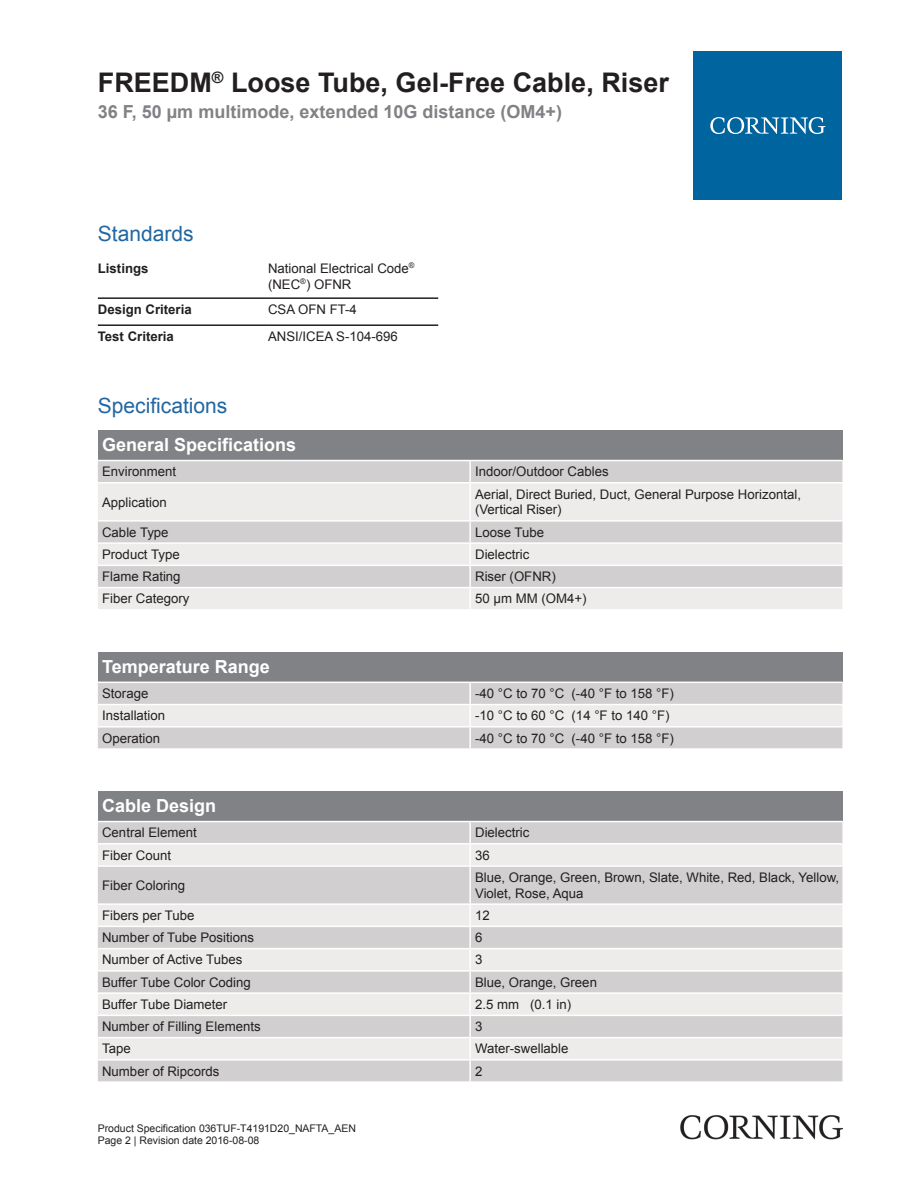
<style>
.page{position:relative;width:919px;height:1187px;background:#fff}
.page>*{position:absolute;margin:0;border:0;box-sizing:border-box;transform-origin:0 0}
.t1{font:700 27px "Arial";color:#231f20}
.t2{font:21px "Arial";color:#2166a2}
.t3{font:700 18px "Arial";color:#fff}
.t4{font:700 18px "Arial";color:#808285}
.t5{font:13.2px/15.9px "Arial";color:#231f20}
.t6{font:700 13.2px "Arial";color:#231f20}
.t7{font:10.5px/12.6px "Arial";color:#231f20}
</style>
<div class="page">
<hr style="left:98px;top:297px;width:170px;height:2px;background:#231f20">
<hr style="left:268px;top:297px;width:170px;height:2px;background:#231f20">
<hr style="left:98px;top:324px;width:170px;height:2px;background:#231f20">
<hr style="left:268px;top:324px;width:170px;height:2px;background:#231f20">
<div style="left:98px;top:430px;width:744px;height:29px;background:#808285"></div>
<div style="left:98px;top:461px;width:744px;height:21px;background:#d1cfcf"></div>
<svg style="left:98px;top:484px;width:744px;height:125px;background:#e3e2e1"></svg>
<hr style="left:469px;top:461px;width:2px;height:21px;background:#fff">
<hr style="left:469px;top:483px;width:2px;height:37px;background:#fff">
<hr style="left:469px;top:521px;width:2px;height:21px;background:#fff">
<hr style="left:469px;top:544px;width:2px;height:20px;background:#fff">
<hr style="left:469px;top:566px;width:2px;height:21px;background:#fff">
<hr style="left:469px;top:588px;width:2px;height:21px;background:#fff">
<hr style="left:98px;top:520px;width:372px;height:1px;background:#fff">
<hr style="left:470px;top:520px;width:372px;height:1px;background:#fff">
<hr style="left:98px;top:542px;width:372px;height:2px;background:#fff">
<hr style="left:470px;top:542px;width:372px;height:2px;background:#fff">
<hr style="left:98px;top:564px;width:372px;height:2px;background:#fff">
<hr style="left:470px;top:564px;width:372px;height:2px;background:#fff">
<hr style="left:98px;top:587px;width:372px;height:1px;background:#fff">
<hr style="left:470px;top:587px;width:372px;height:1px;background:#fff">
<div style="left:98px;top:651px;width:744px;height:30px;background:#808285"></div>
<div style="left:98px;top:683px;width:744px;height:65px;background:#d1cfcf"></div>
<div style="left:98px;top:705px;width:744px;height:21px;background:#edeceb"></div>
<hr style="left:469px;top:683px;width:2px;height:20px;background:#fff">
<hr style="left:469px;top:705px;width:2px;height:21px;background:#fff">
<hr style="left:469px;top:727px;width:2px;height:21px;background:#fff">
<hr style="left:98px;top:703px;width:372px;height:2px;background:#fff">
<hr style="left:470px;top:703px;width:372px;height:2px;background:#fff">
<hr style="left:98px;top:726px;width:372px;height:1px;background:#fff">
<hr style="left:470px;top:726px;width:372px;height:1px;background:#fff">
<div style="left:98px;top:791px;width:744px;height:29px;background:#808285"></div>
<div style="left:98px;top:822px;width:744px;height:259px;background:#d1cfcf"></div>
<svg style="left:98px;top:844px;width:744px;height:214px;background:#e0dede"></svg>
<hr style="left:469px;top:822px;width:2px;height:21px;background:#fff">
<hr style="left:469px;top:844px;width:2px;height:21px;background:#fff">
<hr style="left:469px;top:866px;width:2px;height:37px;background:#fff">
<hr style="left:469px;top:904px;width:2px;height:21px;background:#fff">
<hr style="left:469px;top:927px;width:2px;height:20px;background:#fff">
<hr style="left:469px;top:949px;width:2px;height:21px;background:#fff">
<hr style="left:469px;top:971px;width:2px;height:21px;background:#fff">
<hr style="left:469px;top:993px;width:2px;height:21px;background:#fff">
<hr style="left:469px;top:1016px;width:2px;height:20px;background:#fff">
<hr style="left:469px;top:1038px;width:2px;height:20px;background:#fff">
<hr style="left:469px;top:1060px;width:2px;height:21px;background:#fff">
<hr style="left:98px;top:843px;width:372px;height:1px;background:#fff">
<hr style="left:470px;top:843px;width:372px;height:1px;background:#fff">
<hr style="left:98px;top:865px;width:372px;height:1px;background:#fff">
<hr style="left:470px;top:865px;width:372px;height:1px;background:#fff">
<hr style="left:98px;top:903px;width:372px;height:1px;background:#fff">
<hr style="left:470px;top:903px;width:372px;height:1px;background:#fff">
<hr style="left:98px;top:925px;width:372px;height:2px;background:#fff">
<hr style="left:470px;top:925px;width:372px;height:2px;background:#fff">
<hr style="left:98px;top:947px;width:372px;height:2px;background:#fff">
<hr style="left:470px;top:947px;width:372px;height:2px;background:#fff">
<hr style="left:98px;top:970px;width:372px;height:1px;background:#fff">
<hr style="left:470px;top:970px;width:372px;height:1px;background:#fff">
<hr style="left:98px;top:992px;width:372px;height:1px;background:#fff">
<hr style="left:470px;top:992px;width:372px;height:1px;background:#fff">
<hr style="left:98px;top:1014px;width:372px;height:2px;background:#fff">
<hr style="left:470px;top:1014px;width:372px;height:2px;background:#fff">
<hr style="left:98px;top:1036px;width:372px;height:2px;background:#fff">
<hr style="left:470px;top:1036px;width:372px;height:2px;background:#fff">
<hr style="left:98px;top:1058px;width:372px;height:2px;background:#fff">
<hr style="left:470px;top:1058px;width:372px;height:2px;background:#fff">
<div style="left:693px;top:51px;width:149px;height:149px;background:#00649e"></div>
<svg style="left:710px;top:117px;width:115px;height:17px"></svg>
<img style="left:680px;top:1115px;width:162px;height:24px">
<h1 class="t1" style="left:98px;top:63px;width:572px">FREEDM<sup>®</sup> Loose Tube, Gel-Free Cable, Riser</h1>
<h3 class="t4" style="left:98px;top:99px;width:466px">36 F, 50 µm multimode, extended 10G distance (OM4+)</h3>
<h2 class="t2" style="left:98px;top:219px;width:97px">Standards</h2>
<p class="t6" style="left:98px;top:259px;width:52px">Listings</p>
<p class="t5" style="left:268px;top:260px;width:148px">National Electrical Code<sup>® </sup>(NEC<sup>®</sup>) OFNR</p>
<p class="t6" style="left:98px;top:300px;width:95px">Design Criteria</p>
<p class="t5" style="left:268px;top:301px;width:90px">CSA OFN FT-4</p>
<p class="t6" style="left:98px;top:327px;width:78px">Test Criteria</p>
<p class="t5" style="left:268px;top:329px;width:131px">ANSI/ICEA S-104-696</p>
<h2 class="t2" style="left:98px;top:391px;width:131px">Specifications</h2>
<h3 class="t3" style="left:102px;top:432px;width:196px">General Specifications</h3>
<p class="t5" style="left:102px;top:463px;width:76px">Environment</p>
<p class="t5" style="left:475px;top:463px;width:135px">Indoor/Outdoor Cables</p>
<p class="t5" style="left:102px;top:494px;width:66px">Application</p>
<p class="t5" style="left:475px;top:486px;width:327px">Aerial, Direct Buried, Duct, General Purpose Horizontal, (Vertical Riser)</p>
<p class="t5" style="left:102px;top:524px;width:68px">Cable Type</p>
<p class="t5" style="left:475px;top:524px;width:70px">Loose Tube</p>
<p class="t5" style="left:102px;top:546px;width:79px">Product Type</p>
<p class="t5" style="left:475px;top:546px;width:56px">Dielectric</p>
<p class="t5" style="left:102px;top:568px;width:80px">Flame Rating</p>
<p class="t5" style="left:475px;top:568px;width:82px">Riser (OFNR)</p>
<p class="t5" style="left:102px;top:590px;width:89px">Fiber Category</p>
<p class="t5" style="left:475px;top:590px;width:113px">50 µm MM (OM4+)</p>
<h3 class="t3" style="left:102px;top:654px;width:169px">Temperature Range</h3>
<p class="t5" style="left:102px;top:685px;width:48px">Storage</p>
<p class="t5" style="left:475px;top:685px;width:200px">-40 °C to 70 °C (-40 °F to 158 °F)</p>
<p class="t5" style="left:102px;top:707px;width:65px">Installation</p>
<p class="t5" style="left:475px;top:707px;width:196px">-10 °C to 60 °C (14 °F to 140 °F)</p>
<p class="t5" style="left:102px;top:730px;width:59px">Operation</p>
<p class="t5" style="left:475px;top:730px;width:200px">-40 °C to 70 °C (-40 °F to 158 °F)</p>
<h3 class="t3" style="left:102px;top:793px;width:116px">Cable Design</h3>
<p class="t5" style="left:102px;top:824px;width:96px">Central Element</p>
<p class="t5" style="left:475px;top:824px;width:56px">Dielectric</p>
<p class="t5" style="left:102px;top:846px;width:70px">Fiber Count</p>
<p class="t5" style="left:475px;top:846px;width:16px">36</p>
<p class="t5" style="left:102px;top:877px;width:84px">Fiber Coloring</p>
<p class="t5" style="left:475px;top:869px;width:365px">Blue, Orange, Green, Brown, Slate, White, Red, Black, Yellow,<br>Violet, Rose, Aqua</p>
<p class="t5" style="left:102px;top:907px;width:94px">Fibers per Tube</p>
<p class="t5" style="left:475px;top:907px;width:16px">12</p>
<p class="t5" style="left:102px;top:929px;width:153px">Number of Tube Positions</p>
<p class="t5" style="left:475px;top:929px;width:9px">6</p>
<p class="t5" style="left:102px;top:951px;width:142px">Number of Active Tubes</p>
<p class="t5" style="left:475px;top:951px;width:9px">3</p>
<p class="t5" style="left:102px;top:973px;width:150px">Buffer Tube Color Coding</p>
<p class="t5" style="left:475px;top:973px;width:123px">Blue, Orange, Green</p>
<p class="t5" style="left:102px;top:996px;width:127px">Buffer Tube Diameter</p>
<p class="t5" style="left:475px;top:996px;width:98px">2.5 mm (0.1 in)</p>
<p class="t5" style="left:102px;top:1018px;width:160px">Number of Filling Elements</p>
<p class="t5" style="left:475px;top:1018px;width:9px">3</p>
<p class="t5" style="left:102px;top:1040px;width:30px">Tape</p>
<p class="t5" style="left:475px;top:1040px;width:95px">Water-swellable</p>
<p class="t5" style="left:102px;top:1062px;width:119px">Number of Ripcords</p>
<p class="t5" style="left:475px;top:1062px;width:9px">2</p>
<p class="t7" style="left:98px;top:1121px;width:259px">Product Specification 036TUF-T4191D20_NAFTA_AEN<br>Page 2 | Revision date 2016-08-08</p>
</div>
